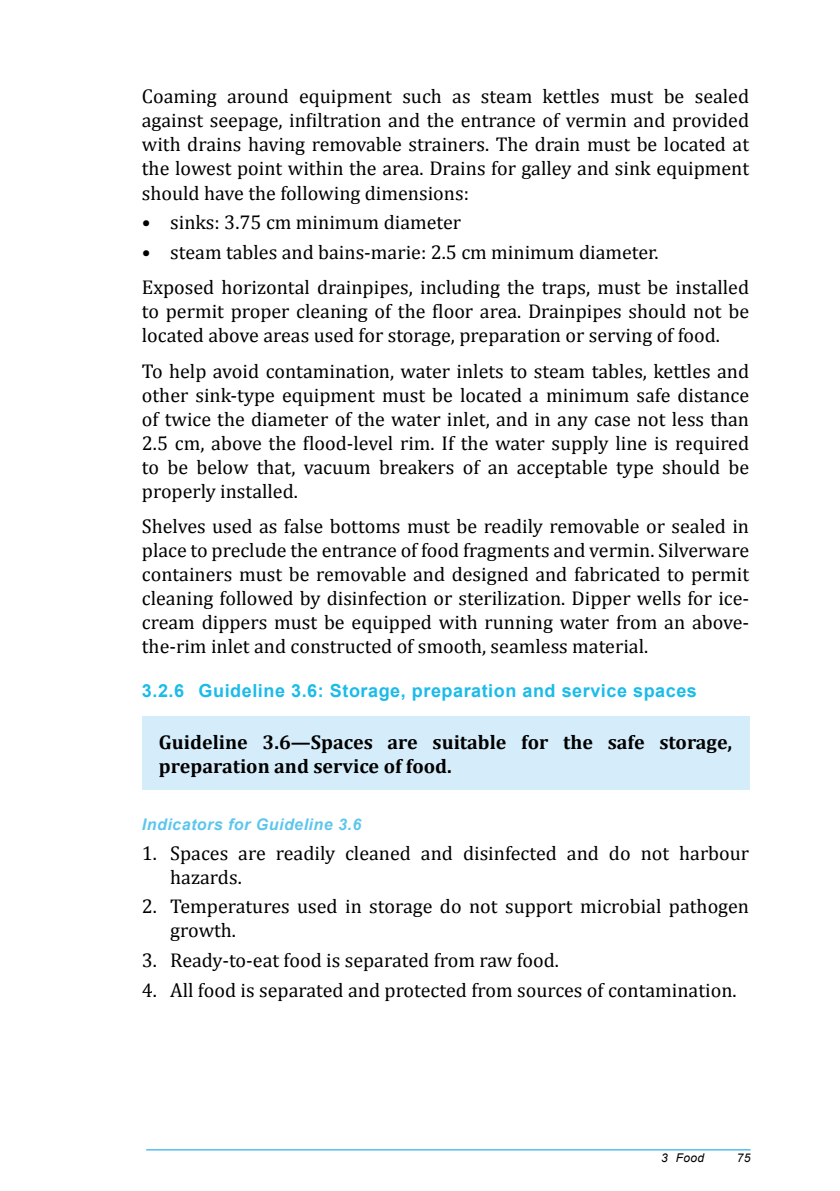
<style>
.page{position:relative;width:840px;height:1191px;background:#fff}
.page>*{position:absolute;margin:0;border:0;box-sizing:border-box;transform-origin:0 0}
.t1{font:20px/24px "Cambria";color:#000}
.t2{font:700 20px/24px "Cambria";color:#000}
.t3{font:700 18px "Arial";letter-spacing:.03em;color:#1bbbea}
.t4{font:italic 700 16px "Arial";letter-spacing:.03em;color:#5ec5ed}
.t5{font:italic 12px "Arial";letter-spacing:.03em;color:#000}
</style>
<div class="page">
<hr style="left:146px;top:1149px;width:604px;height:1px;background:#009ee0">
<div style="left:142px;top:716px;width:606px;height:74px;background:#d5edfa"></div>
<p class="t1" style="left:142px;top:85px;width:608px;text-align:justify">Coaming around equipment such as steam kettles must be sealed against seepage, infiltration and the entrance of vermin and provided with drains having removable strainers. The drain must be located at the lowest point within the area. Drains for galley and sink equipment should have the following dimensions:</p>
<p class="t1" style="left:142px;top:210px;width:320px">• sinks: 3.75 cm minimum diameter</p>
<p class="t1" style="left:142px;top:234px;width:608px;line-height:35.4px">• steam tables and bains-marie: 2.5 cm minimum diameter.<br>Exposed horizontal drainpipes, including the traps, must be installed</p>
<p class="t1" style="left:142px;top:299px;width:608px">to permit proper cleaning of the floor area. Drainpipes should not be located above areas used for storage, preparation or serving of food.</p>
<p class="t1" style="left:142px;top:359px;width:608px;text-align:justify">To help avoid contamination, water inlets to steam tables, kettles and other sink-type equipment must be located a minimum safe distance of twice the diameter of the water inlet, and in any case not less than 2.5 cm, above the flood-level rim. If the water supply line is required to be below that, vacuum breakers of an acceptable type should be properly installed.</p>
<p class="t1" style="left:142px;top:514px;width:608px;text-align:justify">Shelves used as false bottoms must be readily removable or sealed in place to preclude the entrance of food fragments and vermin. Silverware containers must be removable and designed and fabricated to permit cleaning followed by disinfection or sterilization. Dipper wells for ice&shy;cream dippers must be equipped with running water from an above&shy;the-rim inlet and constructed of smooth, seamless material.</p>
<p class="t3" style="left:142px;top:679px;width:556px">3.2.6 Guideline 3.6: Storage, preparation and service spaces</p>
<p class="t2" style="left:159px;top:729px;width:574px">Guideline 3.6—Spaces are suitable for the safe storage, preparation and service of food.</p>
<p class="t4" style="left:142px;top:813px;width:221px">Indicators for Guideline 3.6</p>
<p class="t1" style="left:170px;top:840px;width:580px;text-indent:-28px">1. Spaces are readily cleaned and disinfected and do not harbour hazards.</p>
<p class="t1" style="left:170px;top:894px;width:580px;text-indent:-28px">2. Temperatures used in storage do not support microbial pathogen growth.</p>
<p class="t1" style="left:142px;top:948px;width:418px">3. Ready-to-eat food is separated from raw food.</p>
<p class="t1" style="left:142px;top:977px;width:596px">4. All food is separated and protected from sources of contamination.</p>
<p class="t5" style="left:660px;top:1150px;width:44px">3 Food</p>
<p class="t5" style="left:736px;top:1150px;width:15px">75</p>
</div>
